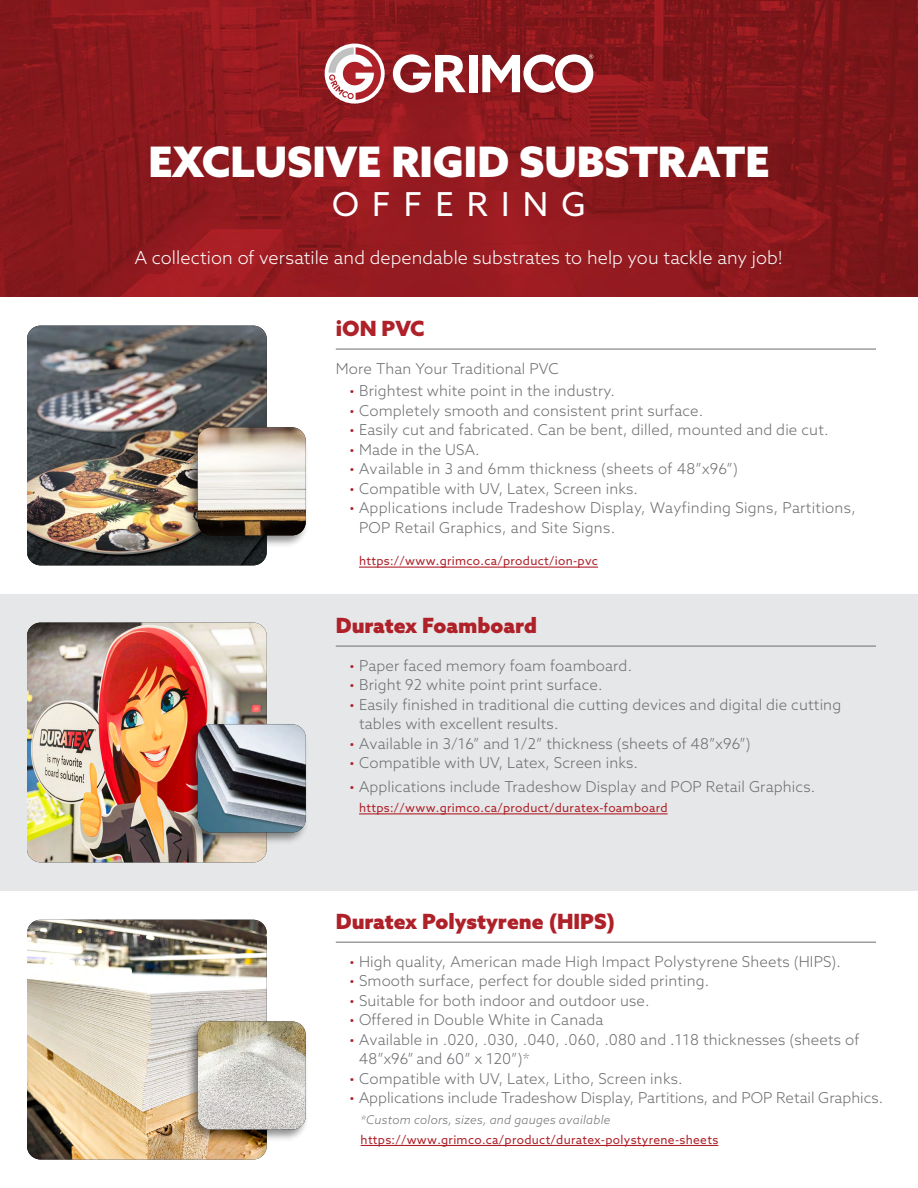
<style>
.page{position:relative;width:918px;height:1188px;background:#fff}
.page>*{position:absolute;margin:0;border:0;box-sizing:border-box;transform-origin:0 0}
.t1{font:900 42px "Azo Sans";color:#fff}
.t2{font:33px "Azo Sans";letter-spacing:.4em;color:#fff}
.t3{font:900 21px "Azo Sans";color:#af2129}
.t4{font:300 18px "Azo Sans";letter-spacing:.005em;color:#fff}
.t5{font:300 15px/19.5px "Azo Sans";letter-spacing:.01em;color:#6d6e71}
.t6{font:12px "Azo Sans";letter-spacing:.025em;color:#af2129}
.t7{font:italic 300 12px "Azo Sans";letter-spacing:.02em;color:#6d6e71}
.s1{color:#af2129}
</style>
<div class="page">
<img style="left:0;top:0;width:918px;height:297px">
<hr style="left:359px;top:567px;width:239px;height:1px;background:#af2129">
<div style="left:0;top:594px;width:918px;height:297px;background:#e6e7e8"></div>
<div style="left:470px;top:55px;width:8px;height:37px;background:#fff"></div>
<svg style="left:393px;top:54px;width:73px;height:39px"></svg>
<svg style="left:482px;top:54px;width:111px;height:39px"></svg>
<div style="left:325px;top:44px;width:60px;height:60px;background:#fff;border-radius:50%"></div>
<svg style="left:328px;top:47px;width:53px;height:53px"></svg>
<img style="left:27px;top:326px;width:240px;height:239px">
<div style="left:186px;top:424px;width:123px;height:124px;background:#000;opacity:.45"></div>
<img style="left:198px;top:427px;width:108px;height:108px">
<img style="left:27px;top:623px;width:240px;height:239px">
<img style="left:27px;top:920px;width:240px;height:240px">
<div style="left:186px;top:721px;width:123px;height:124px;background:#000;opacity:.45"></div>
<img style="left:198px;top:724px;width:108px;height:108px">
<div style="left:186px;top:1019px;width:123px;height:123px;background:#000;opacity:.45"></div>
<img style="left:198px;top:1022px;width:108px;height:108px">
<hr style="left:336px;top:349px;width:540px;height:1px;background:#6d6e71">
<hr style="left:336px;top:646px;width:540px;height:1px;background:#6d6e71">
<hr style="left:336px;top:942px;width:540px;height:1px;background:#6d6e71">
<hr style="left:359px;top:814px;width:309px;height:1px;background:#af2129">
<hr style="left:361px;top:1145px;width:357px;height:1px;background:#af2129">
<h1 class="t1" style="left:148px;top:134px;width:623px">EXCLUSIVE RIGID SUBSTRATE</h1>
<h2 class="t2" style="left:332px;top:183px;width:255px">OFFERING</h2>
<p class="t4" style="left:135px;top:246px;width:650px">A collection of versatile and dependable substrates to help you tackle any job!</p>
<h3 class="t3" style="left:336px;top:315px;width:90px">iON PVC</h3>
<p class="t5" style="left:336px;top:358px;width:224px">More Than Your Traditional PVC</p>
<p class="t5" style="left:349px;top:381px;width:267px"><span class="s1">•</span> Brightest white point in the industry.</p>
<p class="t5" style="left:349px;top:400px;width:356px"><span class="s1">•</span> Completely smooth and consistent print surface.</p>
<p class="t5" style="left:349px;top:420px;width:481px"><span class="s1">•</span> Easily cut and fabricated. Can be bent, dilled, mounted and die cut.</p>
<p class="t5" style="left:349px;top:439px;width:132px"><span class="s1">•</span> Made in the USA.</p>
<p class="t5" style="left:349px;top:459px;width:390px"><span class="s1">•</span> Available in 3 and 6mm thickness (sheets of 48”x96”)</p>
<p class="t5" style="left:349px;top:478px;width:290px"><span class="s1">•</span> Compatible with UV, Latex, Screen inks.</p>
<p class="t5" style="left:359px;top:498px;width:498px;text-indent:-10px"><span class="s1">•</span> Applications include Tradeshow Display, Wayfinding Signs, Partitions,<br>POP Retail Graphics, and Site Signs.</p>
<p class="t6" style="left:359px;top:553px;width:240px">https://www.grimco.ca/product/ion-pvc</p>
<h3 class="t3" style="left:336px;top:612px;width:203px">Duratex Foamboard</h3>
<p class="t5" style="left:349px;top:655px;width:284px"><span class="s1">•</span> Paper faced memory foam foamboard.</p>
<p class="t5" style="left:349px;top:675px;width:255px"><span class="s1">•</span> Bright 92 white point print surface.</p>
<p class="t5" style="left:359px;top:694px;width:484px;text-indent:-10px"><span class="s1">•</span> Easily finished in traditional die cutting devices and digital die cutting tables with excellent results.</p>
<p class="t5" style="left:349px;top:733px;width:403px"><span class="s1">•</span> Available in 3/16” and 1/2” thickness (sheets of 48”x96”)</p>
<p class="t5" style="left:349px;top:753px;width:290px"><span class="s1">•</span> Compatible with UV, Latex, Screen inks.</p>
<p class="t5" style="left:349px;top:777px;width:468px"><span class="s1">•</span> Applications include Tradeshow Display and POP Retail Graphics.</p>
<p class="t6" style="left:359px;top:800px;width:310px">https://www.grimco.ca/product/duratex-foamboard</p>
<h3 class="t3" style="left:336px;top:908px;width:281px">Duratex Polystyrene (HIPS)</h3>
<p class="t5" style="left:349px;top:952px;width:493px"><span class="s1">•</span> High quality, American made High Impact Polystyrene Sheets (HIPS).</p>
<p class="t5" style="left:349px;top:971px;width:361px"><span class="s1">•</span> Smooth surface, perfect for double sided printing.</p>
<p class="t5" style="left:349px;top:991px;width:302px"><span class="s1">•</span> Suitable for both indoor and outdoor use.</p>
<p class="t5" style="left:349px;top:1010px;width:256px"><span class="s1">•</span> Offered in Double White in Canada</p>
<p class="t5" style="left:359px;top:1030px;width:502px;text-indent:-10px"><span class="s1">•</span> Available in .020, .030, .040, .060, .080 and .118 thicknesses (sheets of<br>48”x96” and 60” x 120”)*</p>
<p class="t5" style="left:349px;top:1069px;width:335px"><span class="s1">•</span> Compatible with UV, Latex, Litho, Screen inks.</p>
<p class="t5" style="left:349px;top:1088px;width:535px"><span class="s1">•</span> Applications include Tradeshow Display, Partitions, and POP Retail Graphics.</p>
<p class="t7" style="left:360px;top:1112px;width:252px">*Custom colors, sizes, and gauges available</p>
<p class="t6" style="left:361px;top:1131px;width:359px">https://www.grimco.ca/product/duratex-polystyrene-sheets</p>
</div>
